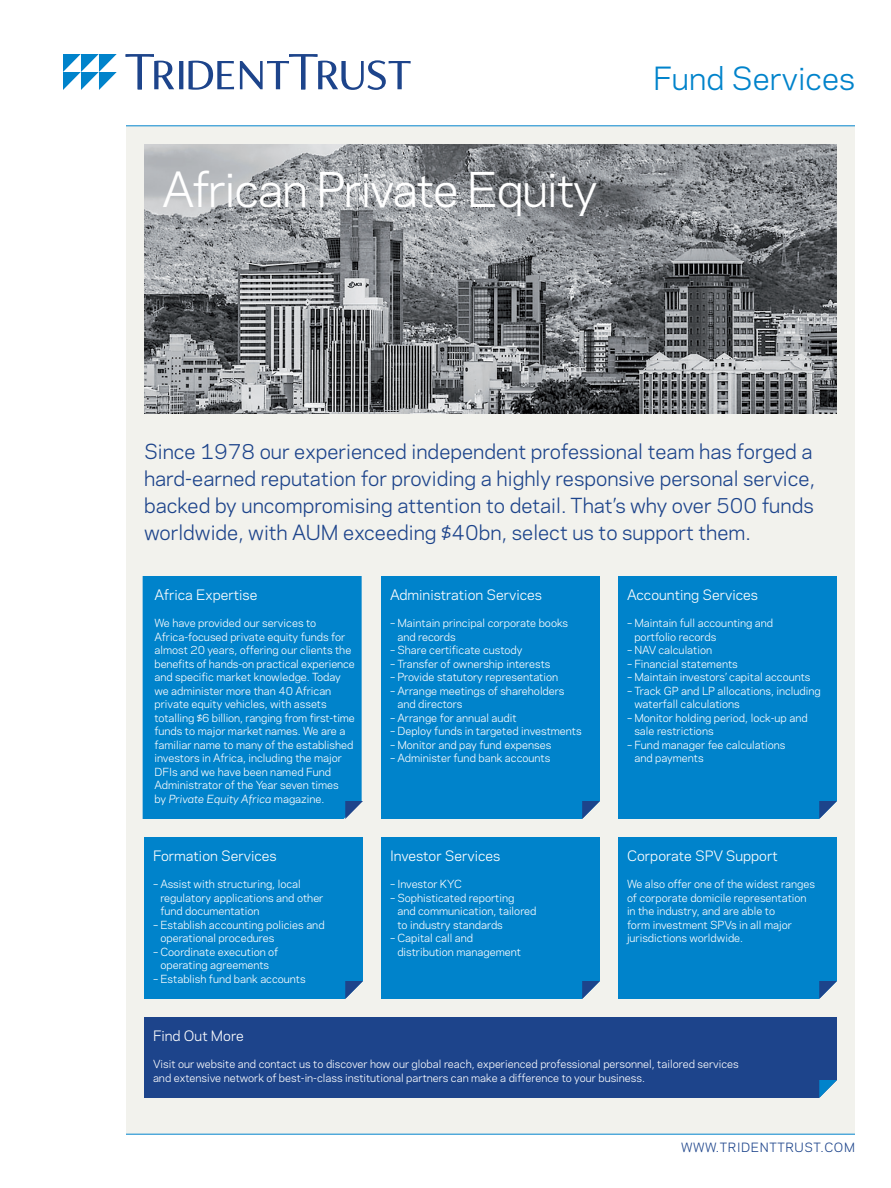
<style>
.page{position:relative;width:891px;height:1188px;background:#fff}
.page>*{position:absolute;margin:0;border:0;box-sizing:border-box;transform-origin:0 0}
.Sheet_Header_-_White{font:45px "Polaris";letter-spacing:-.03em;color:#fff}
.Page_Header{font:30px "Polaris";color:#0083cb}
.Intro_Text{font:19.5px/27px "Polaris";color:#1d448b}
.Section_Heads{font:13.5px "Polaris";color:#fff}
.URL{font:12px "Polaris";letter-spacing:.05em;color:#1d448b}
.Section_Text{font:10.5px/13.5px "Polaris";color:#fff}
.s1{font-style:italic}
</style>
<div class="page">
<div style="left:126px;top:126px;width:729px;height:1008px;background:#f2f2ed"></div>
<hr style="left:126px;top:126px;width:729px;height:1px;background:#0083cb">
<hr style="left:126px;top:1134px;width:729px;height:1px;background:#0083cb">
<img style="left:144px;top:144px;width:693px;height:270px">
<svg style="left:126px;top:54px;width:285px;height:36px"></svg>
<svg style="left:63px;top:54px;width:54px;height:36px"></svg>
<div style="left:143px;top:576px;width:219px;height:243px;background:#0083cb"></div>
<div style="left:381px;top:576px;width:219px;height:243px;background:#0083cb"></div>
<div style="left:618px;top:576px;width:219px;height:243px;background:#0083cb"></div>
<div style="left:144px;top:1017px;width:693px;height:81px;background:#1d448b"></div>
<svg style="left:345px;top:801px;width:18px;height:18px"></svg>
<div style="left:144px;top:837px;width:219px;height:162px;background:#0083cb"></div>
<svg style="left:582px;top:801px;width:18px;height:18px"></svg>
<div style="left:381px;top:837px;width:219px;height:162px;background:#0083cb"></div>
<svg style="left:819px;top:801px;width:18px;height:18px"></svg>
<div style="left:618px;top:837px;width:219px;height:162px;background:#0083cb"></div>
<svg style="left:819px;top:1080px;width:18px;height:18px"></svg>
<p class="Sheet_Header_-_White" style="left:162px;top:156px;width:437px">African Private Equity</p>
<p class="Page_Header" style="left:653px;top:56px;width:203px">Fund Services</p>
<p class="Intro_Text" style="left:144px;top:437px;width:673px">Since 1978 our experienced independent professional team has forged a hard-earned reputation for providing a highly responsive personal service, backed by uncompromising attention to detail. That’s why over 500 funds worldwide, with AUM exceeding $40bn, select us to support them.</p>
<p class="Section_Heads" style="left:154px;top:585px;width:104px">Africa Expertise</p>
<p class="Section_Text" style="left:154px;top:616px;width:202px">We have provided our services to Africa-focused private equity funds for almost 20 years, offering our clients the benefits of hands-on practical experience and specific market knowledge. Today we administer more than 40 African private equity vehicles, with assets totalling $6 billion, ranging from first-time funds to major market names. We are a familiar name to many of the established investors in Africa, including the major DFIs and we have been named Fund Administrator of the Year seven times<br>by <span class="s1">Private Equity Africa</span> magazine.</p>
<p class="Section_Heads" style="left:153px;top:846px;width:125px">Formation Services</p>
<p class="Section_Text" style="left:160px;top:877px;width:165px;text-indent:-7px">– Assist with structuring, local regulatory applications and other fund documentation</p>
<p class="Section_Text" style="left:160px;top:917px;width:166px;text-indent:-7px">– Establish accounting policies and operational procedures</p>
<p class="Section_Text" style="left:153px;top:944px;width:127px;text-align:center">– Coordinate execution of operating agreements</p>
<p class="Section_Text" style="left:153px;top:971px;width:154px">– Establish fund bank accounts</p>
<p class="Section_Heads" style="left:390px;top:585px;width:154px">Administration Services</p>
<p class="Section_Text" style="left:397px;top:616px;width:172px;text-indent:-7px">– Maintain principal corporate books and records</p>
<p class="Section_Text" style="left:390px;top:643px;width:134px">– Share certificate custody</p>
<p class="Section_Text" style="left:390px;top:656px;width:162px">– Transfer of ownership interests</p>
<p class="Section_Text" style="left:390px;top:670px;width:170px">– Provide statutory representation</p>
<p class="Section_Text" style="left:397px;top:683px;width:169px;text-indent:-7px">– Arrange meetings of shareholders and directors</p>
<p class="Section_Text" style="left:390px;top:710px;width:128px">– Arrange for annual audit</p>
<p class="Section_Text" style="left:390px;top:724px;width:193px">– Deploy funds in targeted investments</p>
<p class="Section_Text" style="left:390px;top:737px;width:163px">– Monitor and pay fund expenses</p>
<p class="Section_Text" style="left:390px;top:751px;width:162px">– Administer fund bank accounts</p>
<p class="Section_Heads" style="left:390px;top:846px;width:112px">Investor Services</p>
<p class="Section_Text" style="left:390px;top:877px;width:74px">– Investor KYC</p>
<p class="Section_Text" style="left:397px;top:890px;width:141px;text-indent:-7px">– Sophisticated reporting<br>and communication, tailored to industry standards</p>
<p class="Section_Text" style="left:397px;top:931px;width:125px;text-indent:-7px">– Capital call and distribution management</p>
<p class="Section_Heads" style="left:627px;top:585px;width:133px">Accounting Services</p>
<p class="Section_Text" style="left:634px;top:616px;width:140px;text-indent:-7px">– Maintain full accounting and portfolio records</p>
<p class="Section_Text" style="left:627px;top:643px;width:87px">– NAV calculation</p>
<p class="Section_Text" style="left:627px;top:656px;width:112px">– Financial statements</p>
<p class="Section_Text" style="left:627px;top:670px;width:185px">– Maintain investors’ capital accounts</p>
<p class="Section_Text" style="left:634px;top:683px;width:188px;text-indent:-7px">– Track GP and LP allocations, including waterfall calculations</p>
<p class="Section_Text" style="left:634px;top:710px;width:175px;text-indent:-7px">– Monitor holding period, lock-up and sale restrictions</p>
<p class="Section_Text" style="left:634px;top:737px;width:152px;text-indent:-7px">– Fund manager fee calculations and payments</p>
<p class="Section_Heads" style="left:627px;top:846px;width:152px">Corporate SPV Support</p>
<p class="Section_Text" style="left:627px;top:877px;width:190px">We also offer one of the widest ranges of corporate domicile representation in the industry, and are able to<br>form investment SPVs in all major jurisdictions worldwide.</p>
<p class="Section_Heads" style="left:153px;top:1026px;width:92px">Find Out More</p>
<p class="Section_Text" style="left:153px;top:1057px;width:587px">Visit our website and contact us to discover how our global reach, experienced professional personnel, tailored services and extensive network of best-in-class institutional partners can make a difference to your business.</p>
<p class="URL" style="left:681px;top:1138px;width:175px">WWW.TRIDENTTRUST.COM</p>
</div>
